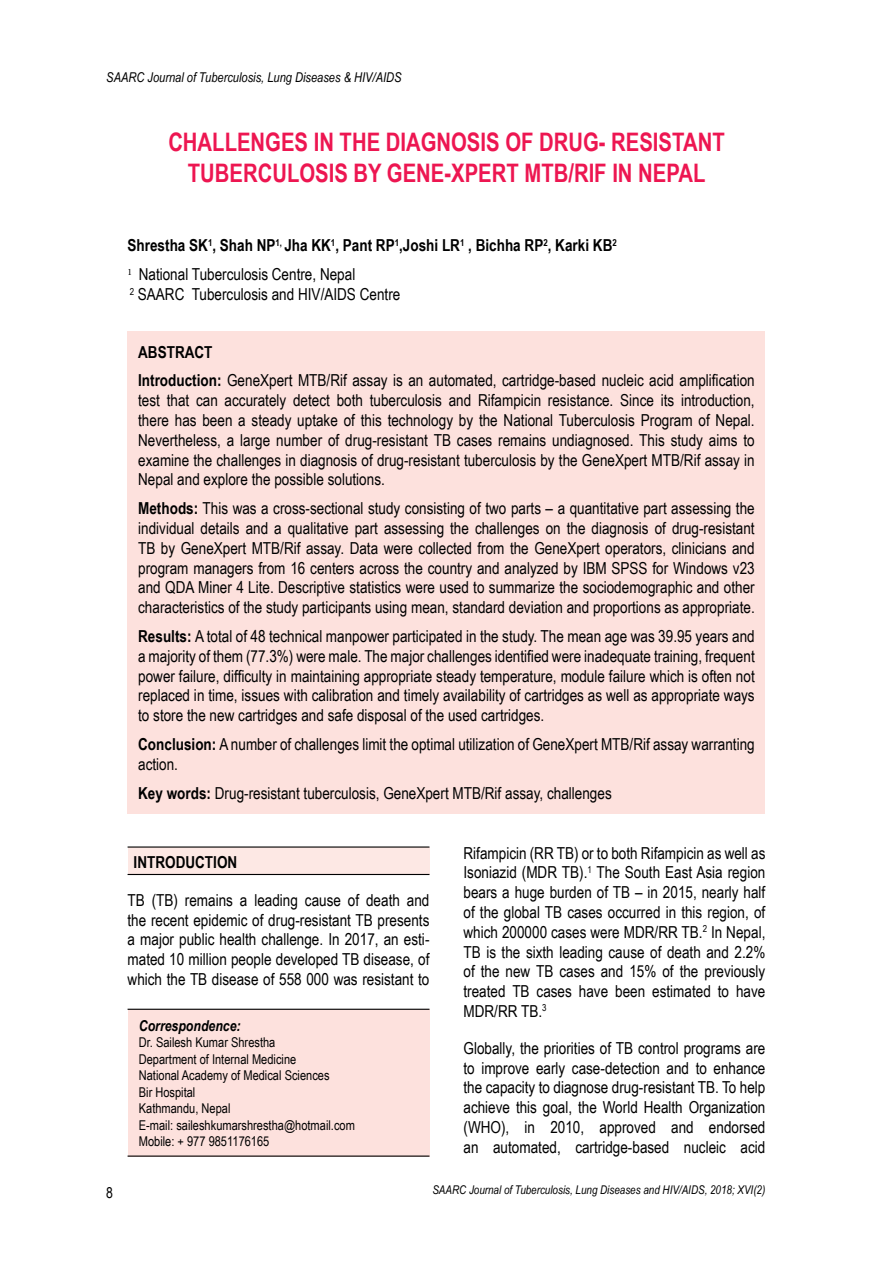
<style>
.page{position:relative;width:893px;height:1263px;background:#fff}
.page>*{position:absolute;margin:0;border:0;box-sizing:border-box;transform-origin:0 0}
.t1{font:700 25.5px "Arial Narrow";color:#ed1651}
.t2{font:16.5px/19.8px "Arial Narrow";color:#000;text-align:justify}
.t3{font:700 16.5px/28.8px "Arial Narrow";color:#000}
.t4{font:italic 700 15px "Arial Narrow";color:#000}
.t5{font:15px "Arial Narrow";color:#000}
.t6{font:13.5px/16.5px "Arial Narrow";color:#000}
.t7{font:italic 13.5px "Arial Narrow";color:#000}
.t8{font:italic 12px "Arial Narrow";color:#000}
.s1{font-weight:400}
.s2{font-weight:700}
</style>
<div class="page">
<div style="left:128px;top:1009px;width:301px;height:148px;background:#fde1dd"></div>
<div style="left:128px;top:331px;width:637px;height:483px;background:#fde1dd"></div>
<hr style="left:128px;top:1009px;width:301px;height:1px;background:#000">
<hr style="left:128px;top:1155px;width:301px;height:2px;background:#000">
<div style="left:128px;top:847px;width:301px;height:27px;background:#fde8e4"></div>
<hr style="left:128px;top:846px;width:301px;height:2px;background:#000">
<hr style="left:128px;top:874px;width:301px;height:1px;background:#000">
<p class="t7" style="left:106px;top:67px;width:297px">SAARC Journal of Tuberculosis, Lung Diseases &amp; HIV/AIDS</p>
<h1 class="t1" style="left:168px;top:123px;width:30px">Challenges</h1>
<h1 class="t1" style="left:314px;top:123px;width:40px">in the</h1>
<h1 class="t1" style="left:386px;top:123px;width:28px">Diagnosis</h1>
<h1 class="t1" style="left:505px;top:123px;width:134px">of Drug- Resistant</h1>
<h1 class="t1" style="left:188px;top:154px;width:27px">Tuberculosis</h1>
<h1 class="t1" style="left:353px;top:154px;width:126px">by Gene-Xpert</h1>
<h1 class="t1" style="left:524px;top:154px;width:143px">MTB/RIF in Nepal</h1>
<p class="t3" style="left:128px;top:230px;width:491px">Shrestha SK<sup>1</sup>, Shah NP<sup>1,</sup> Jha KK<sup>1</sup>, Pant RP<sup>1</sup>,Joshi LR<sup>1</sup> , Bichha RP<sup>2</sup>, Karki KB<sup>2<br></sup><sup>1</sup> <span class="s1">National Tuberculosis Centre, Nepal</span></p>
<p class="t2" style="left:130px;top:284px;width:272px"><sup>2</sup> SAARC Tuberculosis and HIV/AIDS Centre</p>
<p class="t2" style="left:138px;top:337px;width:618px;line-height:28.8px"><span class="s2">ABSTRACT<br>Introduction:</span> GeneXpert MTB/Rif assay is an automated, cartridge-based nucleic acid amplification</p>
<p class="t2" style="left:138px;top:390px;width:618px">test that can accurately detect both tuberculosis and Rifampicin resistance. Since its introduction, there has been a steady uptake of this technology by the National Tuberculosis Program of Nepal.<br>Nevertheless, a large number of drug-resistant TB cases remains undiagnosed. This study aims to examine the challenges in diagnosis of drug-resistant tuberculosis by the GeneXpert MTB/Rif assay in Nepal and explore the possible solutions.</p>
<p class="t2" style="left:138px;top:498px;width:618px"><span class="s2">Methods:</span> This was a cross-sectional study consisting of two parts – a quantitative part assessing the individual details and a qualitative part assessing the challenges on the diagnosis of drug-resistant TB by GeneXpert MTB/Rif assay. Data were collected from the GeneXpert operators, clinicians and program managers from 16 centers across the country and analyzed by IBM SPSS for Windows v23 and QDA Miner 4 Lite. Descriptive statistics were used to summarize the sociodemographic and other characteristics of the study participants using mean, standard deviation and proportions as appropriate.</p>
<p class="t2" style="left:138px;top:626px;width:618px"><span class="s2">Results:</span> A total of 48 technical manpower participated in the study. The mean age was 39.95 years and a majority of them (77.3%) were male. The major challenges identified were inadequate training, frequent power failure, difficulty in maintaining appropriate steady temperature, module failure which is often not replaced in time, issues with calibration and timely availability of cartridges as well as appropriate ways to store the new cartridges and safe disposal of the used cartridges.</p>
<p class="t2" style="left:138px;top:734px;width:618px"><span class="s2">Conclusion:</span> A number of challenges limit the optimal utilization of GeneXpert MTB/Rif assay warranting action.</p>
<p class="t2" style="left:138px;top:782px;width:475px"><span class="s2">Key words:</span> Drug-resistant tuberculosis, GeneXpert MTB/Rif assay, challenges</p>
<p class="t3" style="left:134px;top:847px;width:105px">INTRODUCTION</p>
<p class="t2" style="left:128px;top:889px;width:303px">TB (TB) remains a leading cause of death and the recent epidemic of drug-resistant TB presents a major public health challenge. In 2017, an esti&shy;mated 10 million people developed TB disease, of which the TB disease of 558 000 was resistant to</p>
<p class="t4" style="left:139px;top:1014px;width:103px">Correspondence:</p>
<p class="t6" style="left:139px;top:1034px;width:218px">Dr. Sailesh Kumar Shrestha<br>Department of Internal Medicine<br>National Academy of Medical Sciences<br>Bir Hospital<br>Kathmandu, Nepal<br>E-mail: saileshkumarshrestha@hotmail.com<br>Mobile: + 977 9851176165</p>
<p class="t2" style="left:463px;top:842px;width:303px">Rifampicin (RR TB) or to both Rifampicin as well as Isoniazid (MDR TB).<sup>1</sup> The South East Asia region bears a huge burden of TB – in 2015, nearly half of the global TB cases occurred in this region, of which 200000 cases were MDR/RR TB.<sup>2</sup> In Nepal, TB is the sixth leading cause of death and 2.2% of the new TB cases and 15% of the previously treated TB cases have been estimated to have MDR/RR TB.<sup>3</sup></p>
<p class="t2" style="left:463px;top:1037px;width:303px">Globally, the priorities of TB control programs are to improve early case-detection and to enhance the capacity to diagnose drug-resistant TB. To help achieve this goal, the World Health Organization (WHO), in 2010, approved and endorsed an automated, cartridge-based nucleic acid</p>
<p class="t5" style="left:106px;top:1181px;width:8px">8</p>
<p class="t8" style="left:432px;top:1181px;width:334px">SAARC Journal of Tuberculosis, Lung Diseases and HIV/AIDS, 2018; XVI(2)</p>
</div>
